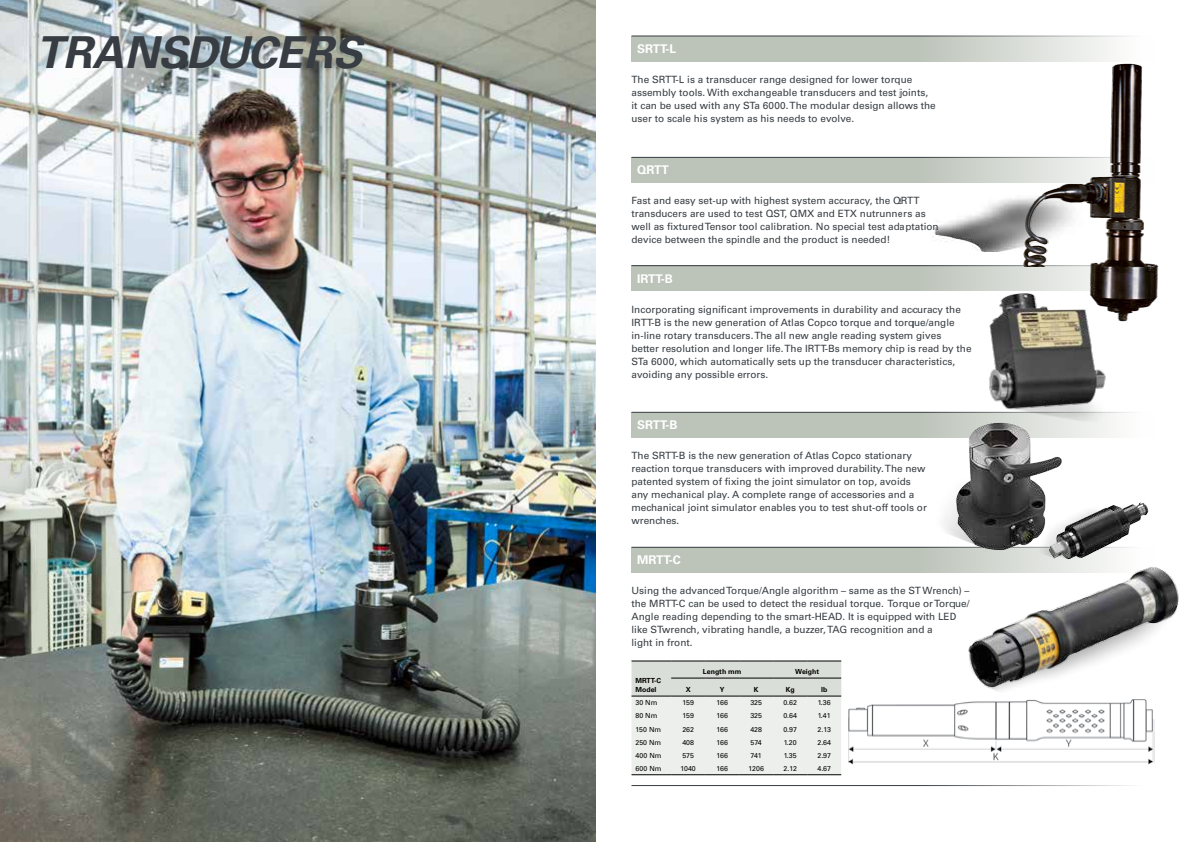
<style>
.page{position:relative;width:1191px;height:842px;background:#fff}
.page>*{position:absolute;margin:0;border:0;box-sizing:border-box;transform-origin:0 0}
.t1{font:italic 700 44px "Univers LT Std";letter-spacing:-.005em;color:#373d42}
.t2{font:700 12px "Univers LT Std";letter-spacing:-.02em;color:#fff}
.t3{font:10px/13px "Univers LT Std";color:#373d42}
.t4{font:7px "Univers LT Std";color:#000}
.t5{font:700 7px/9px "Univers LT Std";color:#000}
</style>
<div class="page">
<img style="left:0;top:0;width:595px;height:842px">
<div style="left:631px;top:36px;width:524px;height:25px;background:#bcc3b9"></div>
<div style="left:631px;top:157px;width:524px;height:26px;background:#bcc3b9"></div>
<svg style="left:631px;top:266px;width:426px;height:25px;background:#c0c7be"></svg>
<div style="left:631px;top:412px;width:524px;height:26px;background:#bcc3b9"></div>
<div style="left:631px;top:547px;width:524px;height:26px;background:#bcc3b9"></div>
<hr style="left:631px;top:36px;width:524px;height:1px;background:#373d42">
<hr style="left:631px;top:157px;width:524px;height:1px;background:#373d42">
<hr style="left:631px;top:265px;width:524px;height:1px;background:#373d42">
<hr style="left:631px;top:412px;width:524px;height:1px;background:#373d42">
<hr style="left:631px;top:547px;width:524px;height:1px;background:#373d42">
<hr style="left:631px;top:785px;width:524px;height:1px;background:#373d42">
<img style="left:1057px;top:266px;width:102px;height:22px">
<img style="left:976px;top:41px;width:182px;height:225px">
<img style="left:900px;top:35px;width:218px;height:216px">
<img style="left:913px;top:288px;width:245px;height:129px">
<img style="left:859px;top:417px;width:296px;height:156px">
<img style="left:848px;top:704px;width:307px;height:60px">
<svg style="left:631px;top:662px;width:210px;height:112px;background:#e6e8e4"></svg>
<hr style="left:671px;top:678px;width:34px;height:1px;background:#000">
<hr style="left:705px;top:678px;width:34px;height:1px;background:#000">
<hr style="left:739px;top:678px;width:34px;height:1px;background:#000">
<hr style="left:773px;top:678px;width:34px;height:1px;background:#000">
<hr style="left:807px;top:678px;width:34px;height:1px;background:#000">
<hr style="left:631px;top:696px;width:40px;height:1px;background:#000">
<hr style="left:671px;top:696px;width:34px;height:1px;background:#000">
<hr style="left:705px;top:696px;width:34px;height:1px;background:#000">
<hr style="left:739px;top:696px;width:34px;height:1px;background:#000">
<hr style="left:773px;top:696px;width:34px;height:1px;background:#000">
<hr style="left:807px;top:696px;width:34px;height:1px;background:#000">
<hr style="left:631px;top:661px;width:40px;height:1px;background:#000">
<hr style="left:671px;top:661px;width:34px;height:1px;background:#000">
<hr style="left:705px;top:661px;width:34px;height:1px;background:#000">
<hr style="left:739px;top:661px;width:34px;height:1px;background:#000">
<hr style="left:773px;top:661px;width:34px;height:1px;background:#000">
<hr style="left:807px;top:661px;width:34px;height:1px;background:#000">
<hr style="left:631px;top:774px;width:40px;height:1px;background:#000">
<hr style="left:671px;top:774px;width:34px;height:1px;background:#000">
<hr style="left:705px;top:774px;width:34px;height:1px;background:#000">
<hr style="left:739px;top:774px;width:34px;height:1px;background:#000">
<hr style="left:773px;top:774px;width:34px;height:1px;background:#000">
<hr style="left:807px;top:774px;width:34px;height:1px;background:#000">
<img style="left:953px;top:562px;width:226px;height:159px">
<h1 class="t1" style="left:36px;top:27px;width:327px">TRANSDUCERS</h1>
<p class="t2" style="left:637px;top:42px;width:41px">SRTT-L</p>
<p class="t3" style="left:631px;top:73px;width:306px">The SRTT-L is a transducer range designed for lower torque assembly tools. With exchangeable transducers and test joints, it can be used with any STa 6000. The modular design allows the user to scale his system as his needs to evolve.</p>
<p class="t2" style="left:637px;top:163px;width:33px">QRTT</p>
<p class="t3" style="left:631px;top:194px;width:309px">Fast and easy set-up with highest system accuracy, the QRTT transducers are used to test QST, QMX and ETX nutrunners as well as fixtured Tensor tool calibration. No special test adaptation device between the spindle and the product is needed!</p>
<p class="t2" style="left:637px;top:271px;width:37px">IRTT-B</p>
<p class="t3" style="left:631px;top:303px;width:341px">Incorporating significant improvements in durability and accuracy the IRTT-B is the new generation of Atlas Copco torque and torque/angle in-line rotary transducers. The all new angle reading system gives<br>better resolution and longer life. The IRTT-Bs memory chip is read by the STa 6000, which automatically sets up the transducer characteristics, avoiding any possible errors.</p>
<p class="t2" style="left:637px;top:418px;width:42px">SRTT-B</p>
<p class="t3" style="left:631px;top:449px;width:297px">The SRTT-B is the new generation of Atlas Copco stationary reaction torque transducers with improved durability. The new patented system of fixing the joint simulator on top, avoids any mechanical play. A complete range of accessories and a mechanical joint simulator enables you to test shut-off tools or wrenches.</p>
<p class="t2" style="left:637px;top:553px;width:45px">MRTT-C</p>
<p class="t3" style="left:631px;top:584px;width:340px">Using the advanced Torque/Angle algorithm – same as the ST Wrench) – the MRTT-C can be used to detect the residual torque. Torque or Torque/ Angle reading depending to the smart-HEAD. It is equipped with LED like STwrench, vibrating handle, a buzzer, TAG recognition and a<br>light in front.</p>
<p class="t5" style="left:635px;top:676px;width:27px">MRTT-C<br>Model</p>
<p class="t5" style="left:703px;top:667px;width:40px">Length mm</p>
<p class="t5" style="left:795px;top:667px;width:25px">Weight</p>
<p class="t5" style="left:685px;top:685px;width:7px">X</p>
<p class="t5" style="left:720px;top:685px;width:6px">Y</p>
<p class="t5" style="left:754px;top:685px;width:6px">K</p>
<p class="t5" style="left:785px;top:685px;width:10px">Kg</p>
<p class="t5" style="left:821px;top:685px;width:8px">lb</p>
<p class="t4" style="left:635px;top:699px;width:23px">30 Nm</p>
<p class="t4" style="left:682px;top:699px;width:13px">159</p>
<p class="t4" style="left:716px;top:699px;width:13px">166</p>
<p class="t4" style="left:750px;top:699px;width:13px">325</p>
<p class="t4" style="left:783px;top:699px;width:15px">0.62</p>
<p class="t4" style="left:817px;top:699px;width:14px">1.36</p>
<p class="t4" style="left:635px;top:712px;width:23px">80 Nm</p>
<p class="t4" style="left:682px;top:712px;width:13px">159</p>
<p class="t4" style="left:716px;top:712px;width:13px">166</p>
<p class="t4" style="left:750px;top:712px;width:13px">325</p>
<p class="t4" style="left:783px;top:712px;width:15px">0.64</p>
<p class="t4" style="left:817px;top:712px;width:14px">1.41</p>
<p class="t4" style="left:635px;top:725px;width:27px">150 Nm</p>
<p class="t4" style="left:682px;top:725px;width:13px">262</p>
<p class="t4" style="left:716px;top:725px;width:13px">166</p>
<p class="t4" style="left:750px;top:725px;width:13px">428</p>
<p class="t4" style="left:783px;top:725px;width:15px">0.97</p>
<p class="t4" style="left:817px;top:725px;width:15px">2.13</p>
<p class="t4" style="left:635px;top:738px;width:27px">250 Nm</p>
<p class="t4" style="left:682px;top:738px;width:13px">408</p>
<p class="t4" style="left:716px;top:738px;width:13px">166</p>
<p class="t4" style="left:750px;top:738px;width:13px">574</p>
<p class="t4" style="left:783px;top:738px;width:14px">1.20</p>
<p class="t4" style="left:817px;top:738px;width:15px">2.64</p>
<p class="t4" style="left:635px;top:751px;width:27px">400 Nm</p>
<p class="t4" style="left:682px;top:751px;width:13px">575</p>
<p class="t4" style="left:716px;top:751px;width:13px">166</p>
<p class="t4" style="left:750px;top:751px;width:13px">741</p>
<p class="t4" style="left:784px;top:751px;width:14px">1.35</p>
<p class="t4" style="left:817px;top:751px;width:15px">2.97</p>
<p class="t4" style="left:635px;top:764px;width:27px">600 Nm</p>
<p class="t4" style="left:680px;top:764px;width:17px">1040</p>
<p class="t4" style="left:716px;top:764px;width:13px">166</p>
<p class="t4" style="left:748px;top:764px;width:17px">1206</p>
<p class="t4" style="left:783px;top:764px;width:15px">2.12</p>
<p class="t4" style="left:817px;top:764px;width:15px">4.67</p>
</div>
